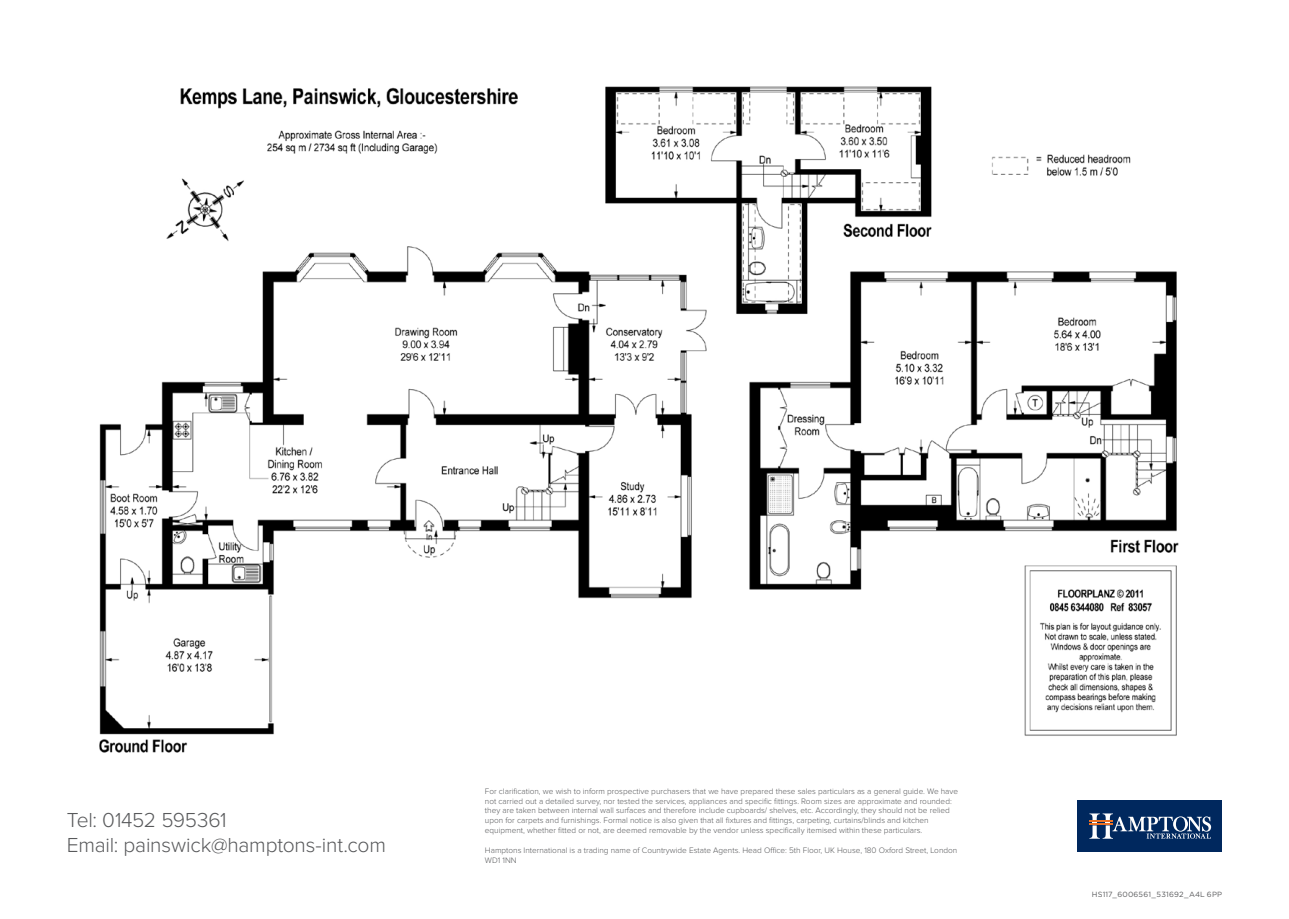
<style>
.page{position:relative;width:1289px;height:919px;background:#fff}
.page>*{position:absolute;margin:0;border:0;box-sizing:border-box;transform-origin:0 0}
.t1{font:300 21px/25.2px "Proxima Nova";letter-spacing:-.01em;color:#58595b}
.t2{font:300 8.25px/9.9px "Proxima Nova";color:#58595b}
.t3{font:7.5px "Gotham";letter-spacing:.025em;color:#58595b}
</style>
<div class="page">
<img style="left:99px;top:86px;width:1080px;height:667px">
<div style="left:1077px;top:800px;width:145px;height:52px;background:#00285e"></div>
<svg style="left:1089px;top:813px;width:122px;height:25px"></svg>
<hr style="left:1089px;top:820px;width:23px;height:2px;background:#eb7124">
<h1 class="t1" style="left:67px;top:808px;width:321px">Tel: 01452 595361<br>Email: painswick@hamptons-int.com</h1>
<p class="t2" style="left:485px;top:786px;width:475px">For clarification, we wish to inform prospective purchasers that we have prepared these sales particulars as a general guide. We have not carried out a detailed survey, nor tested the services, appliances and specific fittings. Room sizes are approximate and rounded: they are taken between internal wall surfaces and therefore include cupboards/ shelves, etc. Accordingly, they should not be relied upon for carpets and furnishings. Formal notice is also given that all fixtures and fittings, carpeting, curtains/blinds and kitchen equipment, whether fitted or not, are deemed removable by the vendor unless specifically itemised within these particulars.</p>
<p class="t2" style="left:485px;top:845px;width:474px">Hamptons International is a trading name of Countrywide Estate Agents. Head Office: 5th Floor, UK House, 180 Oxford Street, London<br>WD1 1NN</p>
<p class="t3" style="left:1091px;top:889px;width:132px">HS117_6006561_531692_A4L 6PP</p>
</div>
